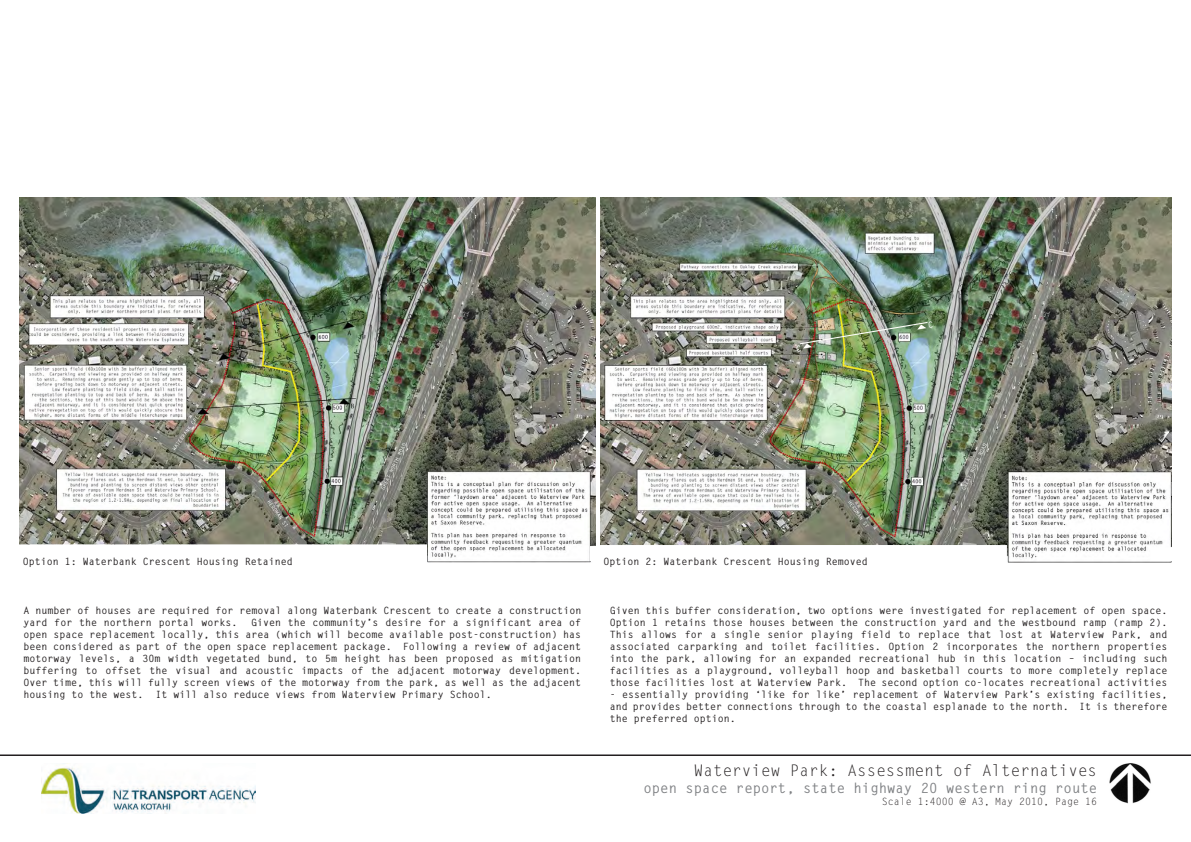
<style>
.page{position:relative;width:1191px;height:842px;background:#fff}
.page>*{position:absolute;margin:0;border:0;box-sizing:border-box;transform-origin:0 0}
.t1{font:16px "Letter Gothic Std";color:#231f20}
.t2{font:700 14px "Letter Gothic Std";color:#808285}
.t3{font:700 10px/12px "Letter Gothic Std";color:#231f20;text-align:justify}
.t4{font:10px "Letter Gothic Std";color:#231f20}
</style>
<div class="page">
<hr style="left:0;top:754px;width:1191px;height:2px;background:#231f20">
<img style="left:1109px;top:763px;width:42px;height:41px">
<img style="left:41px;top:767px;width:214px;height:47px">
<img style="left:19px;top:198px;width:576px;height:365px">
<svg style="left:19px;top:544px;width:408px;height:19px"></svg>
<img style="left:601px;top:198px;width:570px;height:364px">
<svg style="left:1150px;top:547px;width:22px;height:14px"></svg>
<svg style="left:590px;top:545px;width:417px;height:18px"></svg>
<img style="left:796px;top:321px;width:136px;height:31px">
<p class="t3" style="left:23px;top:555px;width:272px">Option 1: Waterbank Crescent Housing Retained</p>
<p class="t3" style="left:603px;top:555px;width:266px">Option 2: Waterbank Crescent Housing Removed</p>
<p class="t3" style="left:24px;top:604px;width:559px">A number of houses are required for removal along Waterbank Crescent to create a construction yard for the northern portal works.</p>
<p class="t3" style="left:609px;top:604px;width:559px">Given this buffer consideration, two options were investigated for replacement of open space.<br>Option 1 retains those houses between the construction yard and the westbound ramp (ramp 2).<br>This allows for a single senior playing field to replace that lost at Waterview Park, and associated carparking and toilet facilities. Option 2 incorporates the northern properties into the park, allowing for an expanded recreational hub in this location – including such facilities as a playground, volleyball hoop and basketball courts to more completely replace those facilities lost at Waterview Park. The second option co-locates recreational activities</p>
<p class="t3" style="left:609px;top:688px;width:559px">- essentially providing ‘like for like’ replacement of Waterview Park’s existing facilities, and provides better connections through to the coastal esplanade to the north. It is therefore the preferred option.</p>
<p class="t3" style="left:24px;top:616px;width:559px;text-indent:227px">Given the community’s desire for a significant area of open space replacement locally, this area (which will become available post-construction) has been considered as part of the open space replacement package. Following a review of adjacent motorway levels, a 30m width vegetated bund, to 5m height has been proposed as mitigation buffering to offset the visual and acoustic impacts of the adjacent motorway development.<br>Over time, this will fully screen views of the motorway from the park, as well as the adjacent housing to the west. It will also reduce views from Waterview Primary School.</p>
<h1 class="t1" style="left:694px;top:761px;width:405px">Waterview Park: Assessment of Alternatives</h1>
<h2 class="t2" style="left:643px;top:779px;width:455px">open space report, state highway 20 western ring route</h2>
<p class="t4" style="left:881px;top:796px;width:217px">Scale 1:4000 @ A3, May 2010, Page 16</p>
</div>
